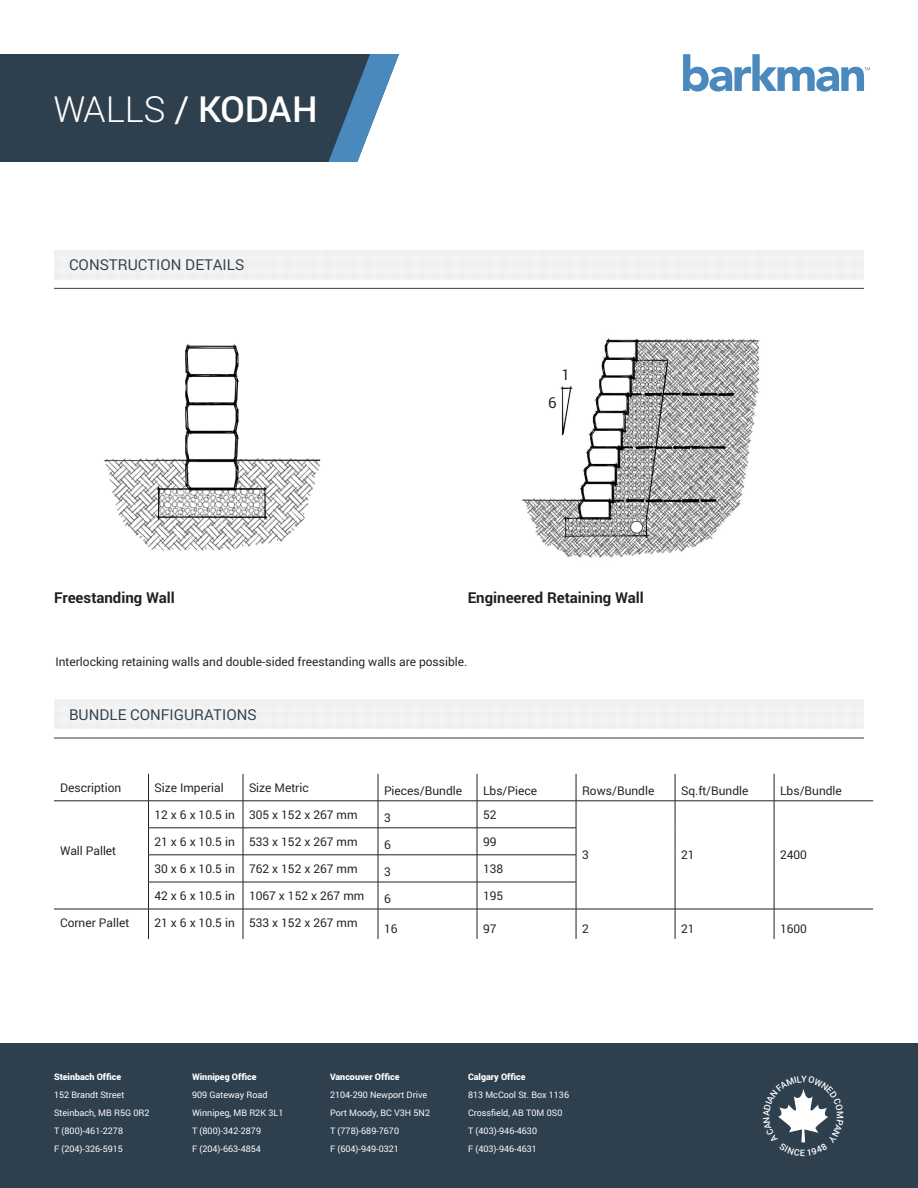
<style>
.page{position:relative;width:918px;height:1188px;background:#fff}
.page>*{position:absolute;margin:0;border:0;box-sizing:border-box;transform-origin:0 0}
.t1{font:300 36px "Roboto";letter-spacing:-.005em;color:#fff}
.t2{font:15px "Roboto";color:#2e3f4d}
.t3{font:700 15px "Roboto";color:#231f20}
.t4{font:15px "Roboto";color:#231f20}
.t5{font:12px "Roboto";color:#231f20}
.t6{font:9px "Roboto";color:#fff}
.t7{font:900 9px "Roboto";color:#fff}
.s1{font-weight:400}
.s2{font-weight:500}
</style>
<div class="page">
<hr style="left:54px;top:288px;width:810px;height:1px;background:#2e3f4d">
<svg style="left:683px;top:54px;width:187px;height:38px"></svg>
<div style="left:0;top:1044px;width:918px;height:144px;background:#2e3f4d"></div>
<svg style="left:0;top:54px;width:399px;height:108px;background:#3a4e5e"></svg>
<img style="left:104px;top:344px;width:217px;height:207px">
<img style="left:522px;top:338px;width:238px;height:220px">
<hr style="left:54px;top:738px;width:810px;height:1px;background:#2e3f4d">
<hr style="left:54px;top:801px;width:94px;height:1px;background:#231f20">
<hr style="left:148px;top:801px;width:95px;height:1px;background:#231f20">
<hr style="left:243px;top:801px;width:135px;height:1px;background:#231f20">
<hr style="left:378px;top:801px;width:99px;height:1px;background:#231f20">
<hr style="left:477px;top:801px;width:99px;height:1px;background:#231f20">
<hr style="left:576px;top:801px;width:99px;height:1px;background:#231f20">
<hr style="left:675px;top:801px;width:99px;height:1px;background:#231f20">
<hr style="left:774px;top:801px;width:99px;height:1px;background:#231f20">
<hr style="left:148px;top:828px;width:95px;height:1px;background:#231f20">
<hr style="left:243px;top:828px;width:135px;height:1px;background:#231f20">
<hr style="left:378px;top:828px;width:99px;height:1px;background:#231f20">
<hr style="left:477px;top:828px;width:99px;height:1px;background:#231f20">
<hr style="left:148px;top:855px;width:95px;height:1px;background:#231f20">
<hr style="left:243px;top:855px;width:135px;height:1px;background:#231f20">
<hr style="left:378px;top:855px;width:99px;height:1px;background:#231f20">
<hr style="left:477px;top:855px;width:99px;height:1px;background:#231f20">
<hr style="left:148px;top:882px;width:95px;height:1px;background:#231f20">
<svg style="left:148px;top:774px;width:1px;height:135px"></svg>
<hr style="left:243px;top:882px;width:135px;height:1px;background:#231f20">
<svg style="left:243px;top:774px;width:1px;height:135px"></svg>
<hr style="left:378px;top:882px;width:99px;height:1px;background:#231f20">
<svg style="left:378px;top:774px;width:1px;height:135px"></svg>
<hr style="left:477px;top:882px;width:99px;height:1px;background:#231f20">
<svg style="left:477px;top:774px;width:1px;height:135px"></svg>
<svg style="left:576px;top:774px;width:1px;height:135px"></svg>
<svg style="left:675px;top:774px;width:1px;height:135px"></svg>
<svg style="left:774px;top:774px;width:1px;height:135px"></svg>
<hr style="left:54px;top:909px;width:94px;height:1px;background:#231f20">
<hr style="left:148px;top:909px;width:95px;height:1px;background:#231f20">
<hr style="left:148px;top:909px;width:1px;height:30px;background:#231f20">
<hr style="left:243px;top:909px;width:135px;height:1px;background:#231f20">
<hr style="left:243px;top:909px;width:1px;height:30px;background:#231f20">
<hr style="left:378px;top:909px;width:99px;height:1px;background:#231f20">
<hr style="left:378px;top:909px;width:1px;height:30px;background:#231f20">
<hr style="left:477px;top:909px;width:99px;height:1px;background:#231f20">
<hr style="left:477px;top:909px;width:1px;height:30px;background:#231f20">
<hr style="left:576px;top:909px;width:99px;height:1px;background:#231f20">
<hr style="left:576px;top:909px;width:1px;height:30px;background:#231f20">
<hr style="left:675px;top:909px;width:99px;height:1px;background:#231f20">
<hr style="left:675px;top:909px;width:1px;height:30px;background:#231f20">
<hr style="left:774px;top:909px;width:99px;height:1px;background:#231f20">
<hr style="left:774px;top:909px;width:1px;height:30px;background:#231f20">
<svg style="left:778px;top:1089px;width:50px;height:54px"></svg>
<p class="t1" style="left:53px;top:84px;width:266px">WALLS <span class="s1">/</span> <span class="s2">KODAH</span></p>
<p class="t2" style="left:69px;top:254px;width:177px">CONSTRUCTION DETAILS</p>
<p class="t4" style="left:562px;top:365px;width:10px">1</p>
<p class="t4" style="left:548px;top:392px;width:10px">6</p>
<p class="t3" style="left:54px;top:587px;width:122px">Freestanding Wall</p>
<p class="t3" style="left:468px;top:587px;width:178px">Engineered Retaining Wall</p>
<p class="t5" style="left:55px;top:653px;width:413px">Interlocking retaining walls and double-sided freestanding walls are possible.</p>
<p class="t2" style="left:69px;top:704px;width:189px">BUNDLE CONFIGURATIONS</p>
<p class="t5" style="left:60px;top:779px;width:63px">Description</p>
<p class="t5" style="left:154px;top:779px;width:71px">Size Imperial</p>
<p class="t5" style="left:249px;top:779px;width:61px">Size Metric</p>
<p class="t5" style="left:384px;top:782px;width:80px">Pieces/Bundle</p>
<p class="t5" style="left:483px;top:782px;width:56px">Lbs/Piece</p>
<p class="t5" style="left:582px;top:782px;width:74px">Rows/Bundle</p>
<p class="t5" style="left:681px;top:782px;width:69px">Sq.ft/Bundle</p>
<p class="t5" style="left:780px;top:782px;width:63px">Lbs/Bundle</p>
<p class="t5" style="left:60px;top:842px;width:58px">Wall Pallet</p>
<p class="t5" style="left:154px;top:806px;width:82px">12 x 6 x 10.5 in</p>
<p class="t5" style="left:249px;top:806px;width:110px">305 x 152 x 267 mm</p>
<p class="t5" style="left:384px;top:809px;width:8px">3</p>
<p class="t5" style="left:483px;top:806px;width:15px">52</p>
<p class="t5" style="left:154px;top:833px;width:82px">21 x 6 x 10.5 in</p>
<p class="t5" style="left:249px;top:833px;width:110px">533 x 152 x 267 mm</p>
<p class="t5" style="left:384px;top:836px;width:8px">6</p>
<p class="t5" style="left:483px;top:833px;width:15px">99</p>
<p class="t5" style="left:154px;top:860px;width:82px">30 x 6 x 10.5 in</p>
<p class="t5" style="left:249px;top:860px;width:110px">762 x 152 x 267 mm</p>
<p class="t5" style="left:384px;top:863px;width:8px">3</p>
<p class="t5" style="left:483px;top:860px;width:22px">138</p>
<p class="t5" style="left:154px;top:887px;width:82px">42 x 6 x 10.5 in</p>
<p class="t5" style="left:249px;top:887px;width:117px">1067 x 152 x 267 mm</p>
<p class="t5" style="left:384px;top:890px;width:8px">6</p>
<p class="t5" style="left:483px;top:887px;width:22px">195</p>
<p class="t5" style="left:582px;top:847px;width:8px">3</p>
<p class="t5" style="left:681px;top:847px;width:15px">21</p>
<p class="t5" style="left:780px;top:847px;width:28px">2400</p>
<p class="t5" style="left:60px;top:914px;width:71px">Corner Pallet</p>
<p class="t5" style="left:154px;top:914px;width:82px">21 x 6 x 10.5 in</p>
<p class="t5" style="left:249px;top:914px;width:110px">533 x 152 x 267 mm</p>
<p class="t5" style="left:384px;top:920px;width:15px">16</p>
<p class="t5" style="left:483px;top:920px;width:15px">97</p>
<p class="t5" style="left:582px;top:920px;width:8px">2</p>
<p class="t5" style="left:681px;top:920px;width:15px">21</p>
<p class="t5" style="left:780px;top:920px;width:28px">1600</p>
<p class="t7" style="left:54px;top:1070px;width:69px">Steinbach Office</p>
<p class="t6" style="left:54px;top:1089px;width:72px">152 Brandt Street</p>
<p class="t6" style="left:54px;top:1107px;width:97px">Steinbach, MB R5G 0R2</p>
<p class="t6" style="left:54px;top:1125px;width:71px">T (800)-461-2278</p>
<p class="t6" style="left:54px;top:1143px;width:70px">F (204)-326-5915</p>
<p class="t7" style="left:192px;top:1070px;width:66px">Winnipeg Office</p>
<p class="t6" style="left:192px;top:1089px;width:77px">909 Gateway Road</p>
<p class="t6" style="left:192px;top:1107px;width:93px">Winnipeg, MB R2K 3L1</p>
<p class="t6" style="left:192px;top:1125px;width:71px">T (800)-342-2879</p>
<p class="t6" style="left:192px;top:1143px;width:70px">F (204)-663-4854</p>
<p class="t7" style="left:330px;top:1070px;width:71px">Vancouver Office</p>
<p class="t6" style="left:330px;top:1089px;width:99px">2104-290 Newport Drive</p>
<p class="t6" style="left:330px;top:1107px;width:102px">Port Moody, BC V3H 5N2</p>
<p class="t6" style="left:330px;top:1125px;width:71px">T (778)-689-7670</p>
<p class="t6" style="left:330px;top:1143px;width:70px">F (604)-949-0321</p>
<p class="t7" style="left:468px;top:1070px;width:59px">Calgary Office</p>
<p class="t6" style="left:468px;top:1089px;width:103px">813 McCool St. Box 1136</p>
<p class="t6" style="left:468px;top:1107px;width:96px">Crossfield, AB T0M 0S0</p>
<p class="t6" style="left:468px;top:1125px;width:71px">T (403)-946-4630</p>
<p class="t6" style="left:468px;top:1143px;width:70px">F (403)-946-4631</p>
</div>
